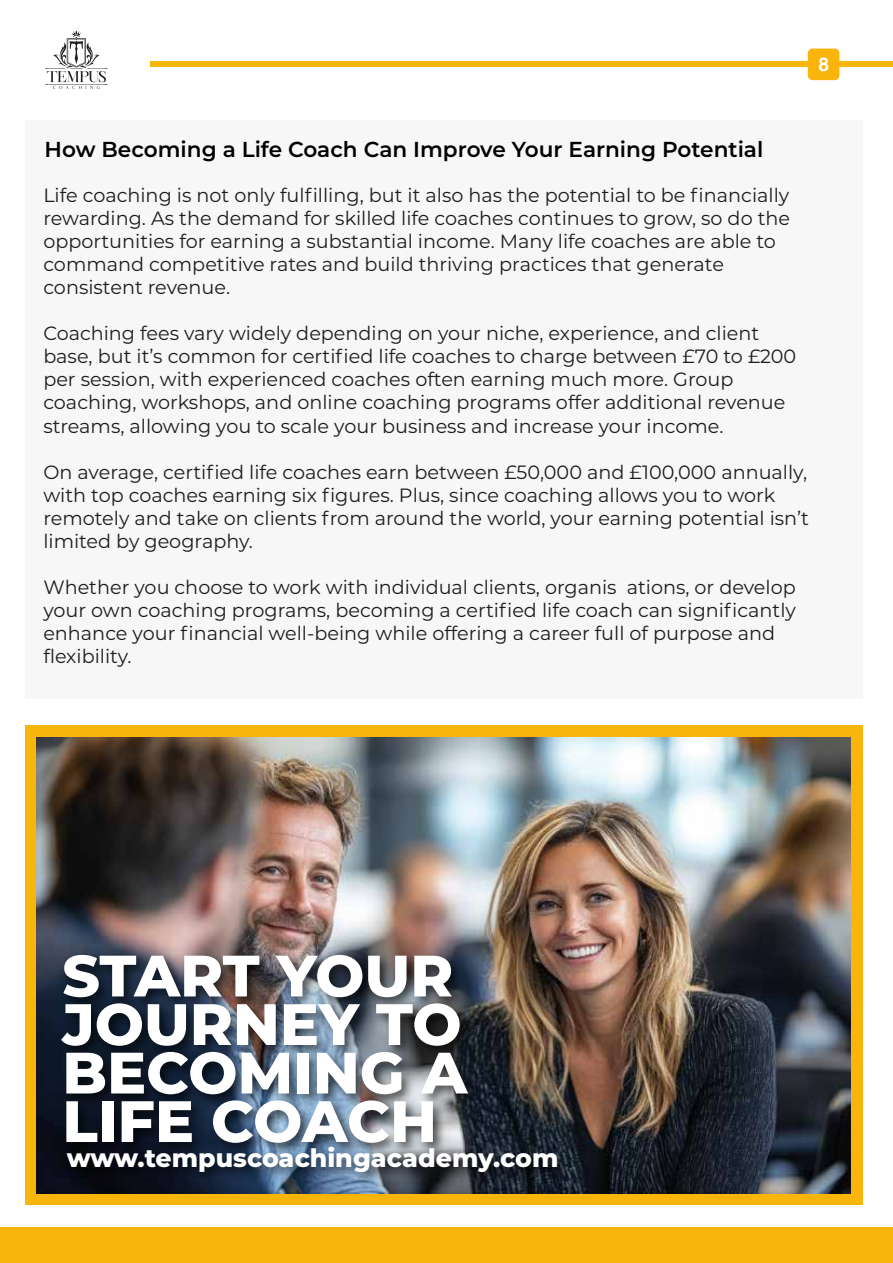
<style>
.page{position:relative;width:893px;height:1263px;background:#fff}
.page>*{position:absolute;margin:0;border:0;box-sizing:border-box;transform-origin:0 0}
.t1{font:800 58.2px/48.4px "Montserrat";color:#fff}
.t2{font:800 25.2px "Montserrat";color:#fff}
.t3{font:600 21.6px "Montserrat";color:#010101}
.t4{font:19.2px/23.1px "Montserrat";color:#1d1d1b}
.t5{font:700 19.2px "Helvetica";color:#fff}
</style>
<div class="page">
<svg style="left:45px;top:30px;width:63px;height:59px"></svg>
<div style="left:150px;top:62px;width:743px;height:5px;background:#fab50d"></div>
<div style="left:808px;top:49px;width:31px;height:31px;background:#fab50d;border-radius:5px"></div>
<div style="left:0;top:1228px;width:893px;height:35px;background:#fab50d"></div>
<div style="left:25px;top:120px;width:837px;height:579px;background:#f8f7f7"></div>
<div style="left:25px;top:725px;width:837px;height:479px;background:#fab50d"></div>
<img style="left:37px;top:738px;width:813px;height:455px">
<img style="left:52px;top:938px;width:433px;height:237px">
<img style="left:58px;top:1137px;width:517px;height:54px">
<p class="t5" style="left:818px;top:53px;width:12px">8</p>
<p class="t3" style="left:45px;top:134px;width:720px">How Becoming a Life Coach Can Improve Your Earning Potential</p>
<p class="t4" style="left:43px;top:183px;width:748px">Life coaching is not only fulfilling, but it also has the potential to be financially rewarding. As the demand for skilled life coaches continues to grow, so do the opportunities for earning a substantial income. Many life coaches are able to command competitive rates and build thriving practices that generate consistent revenue.</p>
<p class="t4" style="left:43px;top:321px;width:754px">Coaching fees vary widely depending on your niche, experience, and client base, but it’s common for certified life coaches to charge between £70 to £200 per session, with experienced coaches often earning much more. Group coaching, workshops, and online coaching programs offer additional revenue streams, allowing you to scale your business and increase your income.</p>
<p class="t4" style="left:43px;top:460px;width:767px">On average, certified life coaches earn between £50,000 and £100,000 annually, with top coaches earning six figures. Plus, since coaching allows you to work remotely and take on clients from around the world, your earning potential isn’t limited by geography.</p>
<p class="t4" style="left:43px;top:575px;width:754px">Whether you choose to work with individual clients, organis ations, or develop your own coaching programs, becoming a certified life coach can significantly enhance your financial well-being while offering a career full of purpose and flexibility.</p>
<h1 class="t1" style="left:62px;top:948px;width:407px">START YOUR<br>JOURNEY TO<br>BECOMING A<br>LIFE COACH</h1>
<h2 class="t2" style="left:67px;top:1140px;width:493px">www.tempuscoachingacademy.com</h2>
</div>
